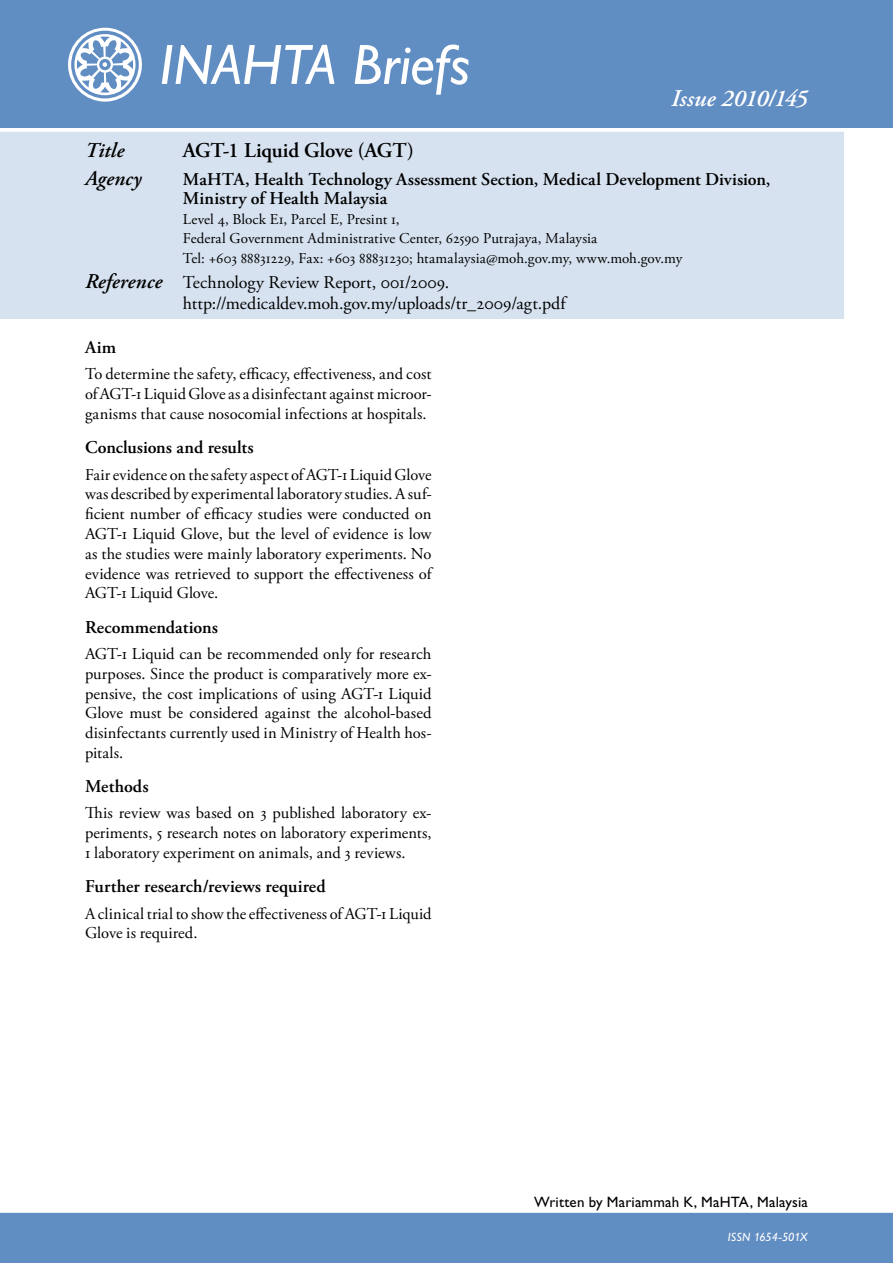
<style>
.page{position:relative;width:893px;height:1263px;background:#fff}
.page>*{position:absolute;margin:0;border:0;box-sizing:border-box;transform-origin:0 0}
.t1{font:italic 57px "Gill Alt One";color:#fff}
.Issue{font:italic 600 24px "Adobe Garamond Pro";letter-spacing:-.005em;color:#fff}
.Title_ruta{font:600 21px "Adobe Garamond Pro";letter-spacing:-.01em;color:#000}
.Agency_text{font:italic 600 21px "Adobe Garamond Pro";letter-spacing:.005em;color:#000}
.Title_ruta-2{font:italic 600 21px "Adobe Garamond Pro";letter-spacing:.005em;color:#000}
.Reference_text{font:18px/21.6px "Adobe Garamond Pro";color:#000}
.Agency_text-2{font:600 18px/19.5px "Adobe Garamond Pro";color:#000}
.Heading{font:600 18px "Adobe Garamond Pro";letter-spacing:.005em;color:#000}
.Brödtext{font:16.5px/19.8px "Adobe Garamond Pro";letter-spacing:.005em;color:#000;text-align:justify}
.Agency_address{font:15px "Adobe Garamond Pro";letter-spacing:.005em;color:#000}
.Written_by{font:15px "Gill Alt One";letter-spacing:.01em;color:#000}
.Ö-Grouping__left{font:italic 12px "Gill Alt One";letter-spacing:-.005em;color:#fff}
.s1{font-weight:600;font-style:italic;font-size:21px}
</style>
<div class="page">
<div style="left:0;top:1213px;width:893px;height:50px;background:#608dc2"></div>
<div style="left:0;top:132px;width:844px;height:187px;background:#d7e2f0"></div>
<div style="left:0;top:0;width:893px;height:128px;background:#608dc2"></div>
<p class="t1" style="left:159px;top:32px;width:312px">INAHTA Briefs</p>
<p class="Issue" style="left:671px;top:84px;width:138px">Issue 2010/145</p>
<p class="Title_ruta-2" style="left:85px;top:138px;width:41px">Title</p>
<p class="Title_ruta" style="left:183px;top:138px;width:233px">AGT-1 Liquid Glove (AGT)</p>
<p class="Agency_text" style="left:85px;top:166px;width:58px">Agency</p>
<p class="Agency_text-2" style="left:183px;top:169px;width:589px">MaHTA, Health Technology Assessment Section, Medical Development Division,<br>Ministry of Health Malaysia</p>
<p class="Agency_address" style="left:183px;top:210px;width:218px">Level 4, Block E1, Parcel E, Presint 1,</p>
<p class="Agency_address" style="left:183px;top:229px;width:416px">Federal Government Administrative Center, 62590 Putrajaya, Malaysia</p>
<p class="Agency_address" style="left:183px;top:249px;width:501px">Tel: +603 88831229, Fax: +603 88831230; htamalaysia@moh.gov.my, www.moh.gov.my</p>
<p class="Reference_text" style="left:183px;top:272px;width:384px;text-indent:-98px"><span class="s1">Reference</span> Technology Review Report, 001/2009. http://medicaldev.moh.gov.my/uploads/tr_2009/agt.pdf</p>
<p class="Heading" style="left:85px;top:337px;width:33px">Aim</p>
<p class="Brödtext" style="left:85px;top:365px;width:348px">To determine the safety, efficacy, effectiveness, and cost of AGT-1 Liquid Glove as a disinfectant against microor&shy;ganisms that cause nosocomial infections at hospitals.</p>
<p class="Heading" style="left:85px;top:437px;width:170px">Conclusions and results</p>
<p class="Brödtext" style="left:85px;top:465px;width:348px">Fair evidence on the safety aspect of AGT-1 Liquid Glove was described by experimental laboratory studies. A suf&shy;ficient number of efficacy studies were conducted on AGT-1 Liquid Glove, but the level of evidence is low as the studies were mainly laboratory experiments. No evidence was retrieved to support the effectiveness of AGT-1 Liquid Glove.</p>
<p class="Heading" style="left:85px;top:617px;width:134px">Recommendations</p>
<p class="Brödtext" style="left:85px;top:644px;width:348px">AGT-1 Liquid can be recommended only for research purposes. Since the product is comparatively more ex&shy;pensive, the cost implications of using AGT-1 Liquid Glove must be considered against the alcohol-based disinfectants currently used in Ministry of Health hos&shy;pitals.</p>
<p class="Heading" style="left:85px;top:776px;width:65px">Methods</p>
<p class="Brödtext" style="left:85px;top:804px;width:348px">This review was based on 3 published laboratory ex&shy;periments, 5 research notes on laboratory experiments, 1 laboratory experiment on animals, and 3 reviews.</p>
<p class="Heading" style="left:85px;top:876px;width:242px">Further research/reviews required</p>
<p class="Brödtext" style="left:85px;top:904px;width:348px">A clinical trial to show the effectiveness of AGT-1 Liquid<br>Glove is required.</p>
<p class="Written_by" style="left:534px;top:1193px;width:275px">Written by Mariammah K, MaHTA, Malaysia</p>
<p class="Ö-Grouping__left" style="left:728px;top:1230px;width:82px">ISSN 1654-501X</p>
</div>
